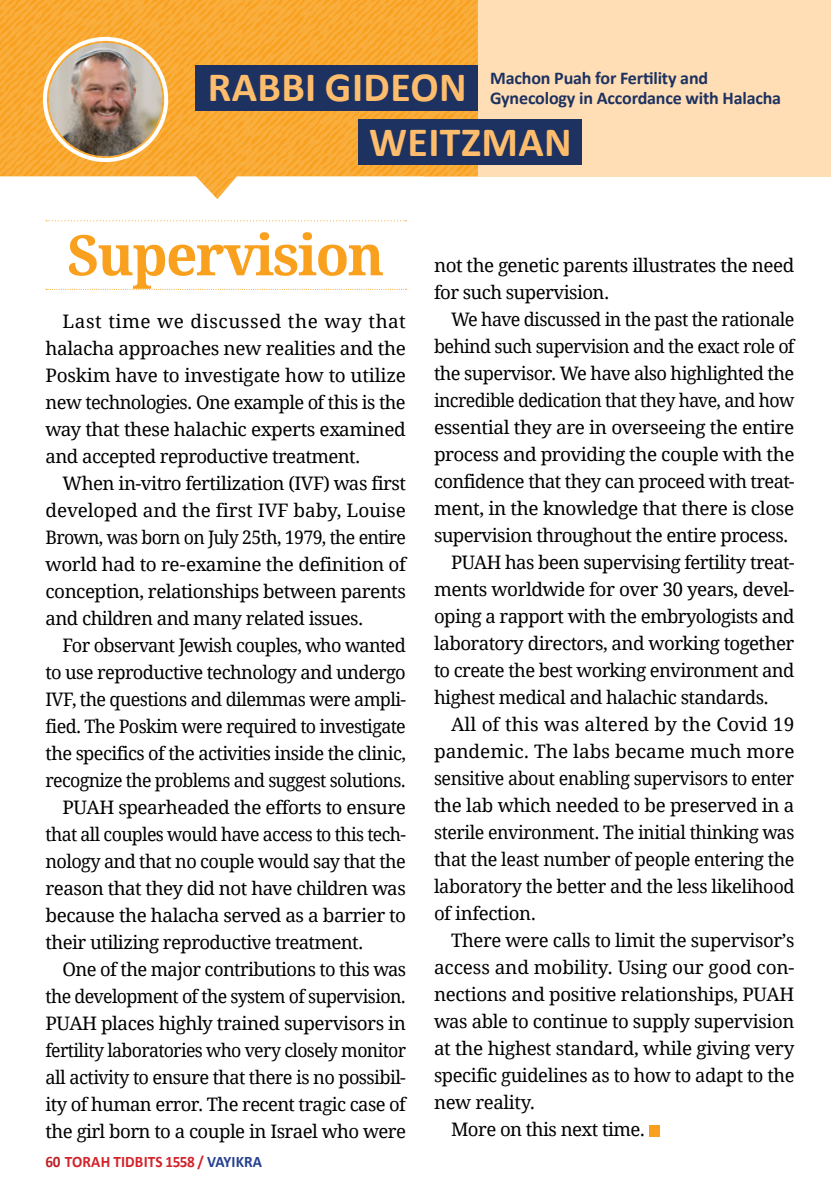
<style>
.page{position:relative;width:840px;height:1191px;background:#fff}
.page>*{position:absolute;margin:0;border:0;box-sizing:border-box;transform-origin:0 0}
.Heading_-_Article{font:700 56px "Droid Serif";letter-spacing:-.03em;color:#f9a11f}
.t1{font:700 41.8px "Calibri";letter-spacing:.01em;color:#fdbd6d}
.Body_-_Main_English{font:18.6px/27px "Droid Serif";letter-spacing:-.03em;color:#000;text-align:justify}
.t2{font:700 18px "Calibri";letter-spacing:-.01em;color:#1d3260}
.t3{font:700 16px "Calibri";letter-spacing:.01em;color:#d3232a;scale:.95 1}
.s1{color:#bc2227}
.s2{color:#25408f}
</style>
<div class="page">
<div style="left:423px;top:0;width:407px;height:176px;background:#ffdeb6"></div>
<svg style="left:0;top:0;width:477px;height:199px"></svg>
<div style="left:195px;top:65px;width:282px;height:46px;background:#1d3260"></div>
<div style="left:358px;top:119px;width:223px;height:46px;background:#1d3260"></div>
<img style="left:49px;top:43px;width:113px;height:113px;border-radius:57px">
<div style="left:43px;top:37px;width:125px;height:125px;border:4px solid #fff;border-radius:50%"></div>
<svg style="left:46px;top:220px;width:360px;height:1px"></svg>
<svg style="left:46px;top:289px;width:360px;height:1px"></svg>
<div style="left:648px;top:1125px;width:11px;height:11px;background:#f9a11f"></div>
<p class="t2" style="left:490px;top:65px;width:219px">Machon Puah for Fertility and</p>
<p class="t1" style="left:208px;top:58px;width:260px">RABBI GIDEON</p>
<p class="t2" style="left:490px;top:85px;width:292px">Gynecology in Accordance with Halacha</p>
<p class="t1" style="left:369px;top:112px;width:204px">WEITZMAN</p>
<p class="Heading_-_Article" style="left:67px;top:220px;width:318px">Supervision</p>
<p class="Body_-_Main_English" style="left:45px;top:308px;width:362px;text-indent:17px">Last time we discussed the way that halacha approaches new realities and the Poskim have to investigate how to utilize new technologies. One example of this is the way that these halachic experts examined and accepted reproductive treatment.</p>
<p class="Body_-_Main_English" style="left:45px;top:470px;width:362px;text-indent:17px">When in-vitro fertilization (IVF) was first developed and the first IVF baby, Louise Brown, was born on July 25th, 1979, the entire world had to re-examine the definition of conception, relationships between parents and children and many related issues.</p>
<p class="Body_-_Main_English" style="left:45px;top:632px;width:362px;text-indent:17px">For observant Jewish couples, who wanted to use reproductive technology and undergo IVF, the questions and dilemmas were ampli&shy;fied. The Poskim were required to investigate the specifics of the activities inside the clinic, recognize the problems and suggest solutions.</p>
<p class="Body_-_Main_English" style="left:45px;top:794px;width:362px;text-indent:17px">PUAH spearheaded the efforts to ensure that all couples would have access to this tech&shy;nology and that no couple would say that the reason that they did not have children was because the halacha served as a barrier to their utilizing reproductive treatment.</p>
<p class="Body_-_Main_English" style="left:45px;top:956px;width:362px;text-indent:17px">One of the major contributions to this was the development of the system of supervision.<br>PUAH places highly trained supervisors in fertility laboratories who very closely monitor all activity to ensure that there is no possibil&shy;ity of human error. The recent tragic case of the girl born to a couple in Israel who were</p>
<p class="t3" style="left:45px;top:1150px;width:229px"><span class="s1">60</span> TORAH TIDBITS 1558 / <span class="s2">VAYIKRA</span></p>
<p class="Body_-_Main_English" style="left:434px;top:252px;width:361px">not the genetic parents illustrates the need for such supervision.</p>
<p class="Body_-_Main_English" style="left:434px;top:306px;width:362px;text-indent:17px">We have discussed in the past the rationale behind such supervision and the exact role of the supervisor. We have also highlighted the incredible dedication that they have, and how essential they are in overseeing the entire process and providing the couple with the confidence that they can proceed with treat&shy;ment, in the knowledge that there is close supervision throughout the entire process.</p>
<p class="Body_-_Main_English" style="left:434px;top:549px;width:362px;text-indent:17px">PUAH has been supervising fertility treat&shy;ments worldwide for over 30 years, devel&shy;oping a rapport with the embryologists and laboratory directors, and working together to create the best working environment and highest medical and halachic standards.</p>
<p class="Body_-_Main_English" style="left:434px;top:711px;width:362px;text-indent:17px">All of this was altered by the Covid 19 pandemic. The labs became much more sensitive about enabling supervisors to enter the lab which needed to be preserved in a sterile environment. The initial thinking was that the least number of people entering the laboratory the better and the less likelihood of infection.</p>
<p class="Body_-_Main_English" style="left:434px;top:927px;width:362px;text-indent:17px">There were calls to limit the supervisor’s access and mobility. Using our good con&shy;nections and positive relationships, PUAH was able to continue to supply supervision at the highest standard, while giving very specific guidelines as to how to adapt to the new reality.</p>
<p class="Body_-_Main_English" style="left:451px;top:1116px;width:195px">More on this next time.</p>
</div>
